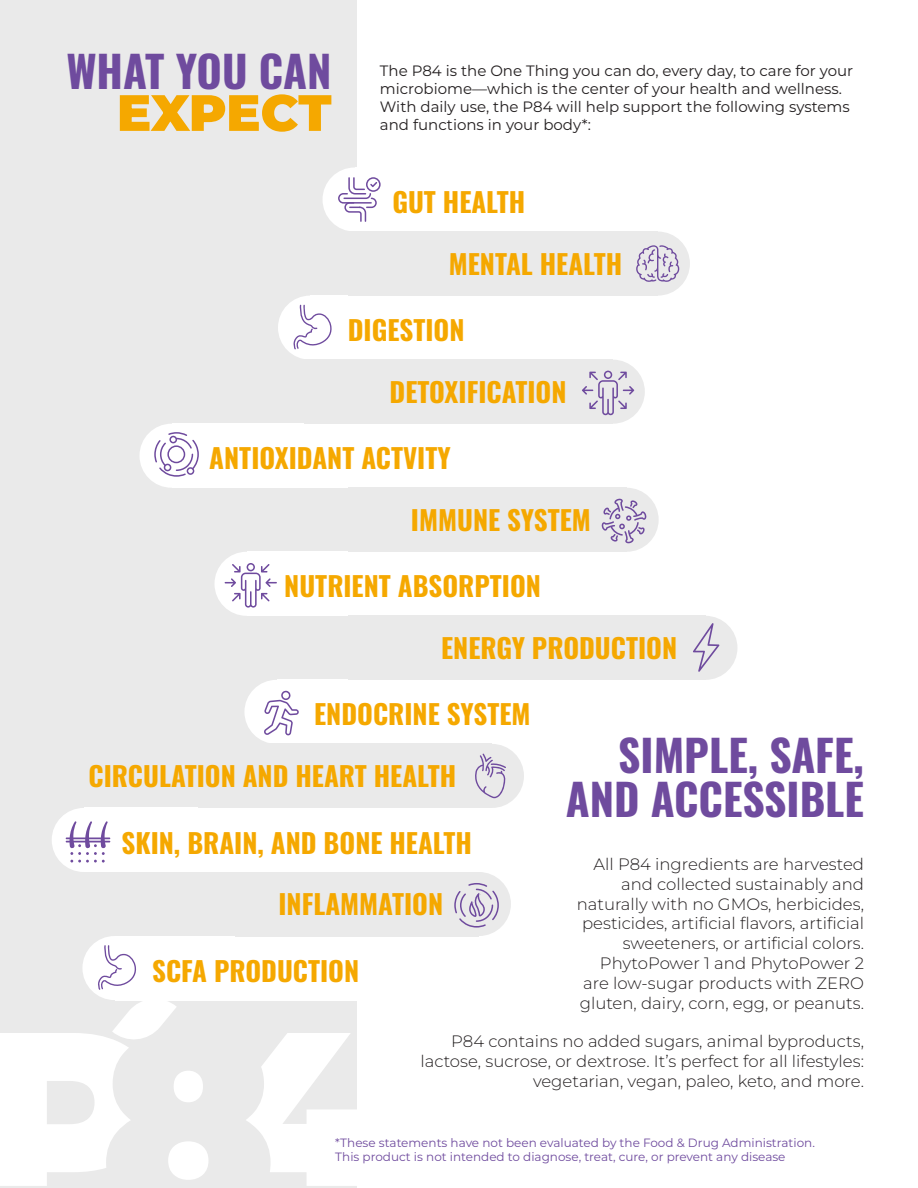
<style>
.page{position:relative;width:918px;height:1188px;background:#fff}
.page>*{position:absolute;margin:0;border:0;box-sizing:border-box;transform-origin:0 0}
.t1{font:100 51px "Montserrat";letter-spacing:-.005em;color:#f5a800}
.t2{font:43.5px/43.5px "Oswald";color:#6f4b9e;text-align:right}
.t3{font:27px "Oswald";color:#f5a800}
.t4{font:100 16.5px/19.8px "Montserrat";color:#231f20;text-align:right}
.t5{font:15px/18px "Montserrat";color:#231f20}
.t6{font:12px/14.4px "Montserrat";color:#6f4b9e}
</style>
<div class="page">
<div style="left:0;top:0;width:357px;height:1188px;background:#eaeaea"></div>
<div style="left:323px;top:168px;width:64px;height:64px;background:#fff;border-radius:50%"></div>
<div style="left:140px;top:424px;width:64px;height:64px;background:#fff;border-radius:50%"></div>
<div style="left:244px;top:680px;width:64px;height:64px;background:#fff;border-radius:50%"></div>
<div style="left:278px;top:296px;width:64px;height:64px;background:#fff;border-radius:50%"></div>
<div style="left:215px;top:552px;width:64px;height:64px;background:#fff;border-radius:50%"></div>
<div style="left:52px;top:808px;width:64px;height:64px;background:#fff;border-radius:50%"></div>
<div style="left:82px;top:936px;width:64px;height:64px;background:#fff;border-radius:50%"></div>
<div style="left:626px;top:232px;width:64px;height:64px;background:#eaeaea;border-radius:50%"></div>
<div style="left:595px;top:488px;width:64px;height:64px;background:#eaeaea;border-radius:50%"></div>
<div style="left:460px;top:744px;width:64px;height:64px;background:#eaeaea;border-radius:50%"></div>
<div style="left:581px;top:360px;width:64px;height:64px;background:#eaeaea;border-radius:50%"></div>
<div style="left:673px;top:616px;width:64px;height:64px;background:#eaeaea;border-radius:50%"></div>
<div style="left:447px;top:872px;width:64px;height:64px;background:#eaeaea;border-radius:50%"></div>
<div style="left:172px;top:424px;width:197px;height:64px;background:#fff"></div>
<div style="left:277px;top:680px;width:90px;height:64px;background:#fff"></div>
<div style="left:310px;top:296px;width:90px;height:64px;background:#fff"></div>
<div style="left:247px;top:552px;width:127px;height:64px;background:#fff"></div>
<div style="left:84px;top:808px;width:308px;height:64px;background:#fff"></div>
<div style="left:115px;top:936px;width:373px;height:64px;background:#fff"></div>
<div style="left:348px;top:232px;width:310px;height:64px;background:#eaeaea"></div>
<div style="left:348px;top:488px;width:278px;height:64px;background:#eaeaea"></div>
<div style="left:198px;top:744px;width:294px;height:64px;background:#eaeaea"></div>
<div style="left:304px;top:360px;width:309px;height:64px;background:#eaeaea"></div>
<div style="left:348px;top:616px;width:357px;height:64px;background:#eaeaea"></div>
<div style="left:235px;top:872px;width:244px;height:64px;background:#eaeaea"></div>
<svg style="left:0;top:996px;width:357px;height:190px"></svg>
<svg style="left:293px;top:305px;width:39px;height:44px"></svg>
<svg style="left:98px;top:945px;width:38px;height:45px"></svg>
<svg style="left:636px;top:245px;width:44px;height:37px"></svg>
<svg style="left:602px;top:499px;width:44px;height:44px"></svg>
<svg style="left:693px;top:623px;width:26px;height:49px"></svg>
<svg style="left:338px;top:177px;width:43px;height:45px"></svg>
<svg style="left:582px;top:371px;width:52px;height:44px"></svg>
<svg style="left:225px;top:563px;width:52px;height:45px"></svg>
<svg style="left:264px;top:691px;width:35px;height:44px"></svg>
<svg style="left:475px;top:754px;width:31px;height:44px"></svg>
<svg style="left:66px;top:821px;width:44px;height:42px"></svg>
<svg style="left:454px;top:883px;width:45px;height:45px"></svg>
<svg style="left:154px;top:432px;width:45px;height:45px"></svg>
<p class="t2" style="left:66px;top:46px;width:267px">WHAT YOU CAN</p>
<p class="t1" style="left:117px;top:79px;width:216px">EXPECT</p>
<p class="t5" style="left:380px;top:61px;width:475px">The P84 is the One Thing you can do, every day, to care for your microbiome—which is the center of your health and wellness.<br>With daily use, the P84 will help support the following systems and functions in your body*:</p>
<p class="t3" style="left:392px;top:178px;width:134px">GUT HEALTH</p>
<p class="t3" style="left:449px;top:240px;width:175px">MENTAL HEALTH</p>
<p class="t3" style="left:348px;top:306px;width:118px">DIGESTION</p>
<p class="t3" style="left:390px;top:368px;width:178px">DETOXIFICATION</p>
<p class="t3" style="left:209px;top:434px;width:243px">ANTIOXIDANT ACTVITY</p>
<p class="t3" style="left:411px;top:496px;width:181px">IMMUNE SYSTEM</p>
<p class="t3" style="left:284px;top:562px;width:258px">NUTRIENT ABSORPTION</p>
<p class="t3" style="left:441px;top:624px;width:238px">ENERGY PRODUCTION</p>
<p class="t3" style="left:314px;top:690px;width:218px">ENDOCRINE SYSTEM</p>
<p class="t3" style="left:89px;top:752px;width:369px">CIRCULATION AND HEART HEALTH</p>
<p class="t2" style="left:566px;top:730px;width:300px">SIMPLE, SAFE,<br>AND ACCESSIBLE</p>
<p class="t3" style="left:122px;top:819px;width:352px">SKIN, BRAIN, AND BONE HEALTH</p>
<p class="t4" style="left:577px;top:854px;width:289px">All P84 ingredients are harvested and collected sustainably and naturally with no GMOs, herbicides, pesticides, artificial flavors, artificial sweeteners, or artificial colors.<br>PhytoPower 1 and PhytoPower 2 are low-sugar products with ZERO gluten, dairy, corn, egg, or peanuts.</p>
<p class="t4" style="left:421px;top:1031px;width:445px">P84 contains no added sugars, animal byproducts, lactose, sucrose, or dextrose. It’s perfect for all lifestyles: vegetarian, vegan, paleo, keto, and more.</p>
<p class="t3" style="left:278px;top:880px;width:166px">INFLAMMATION</p>
<p class="t3" style="left:152px;top:947px;width:209px">SCFA PRODUCTION</p>
<p class="t6" style="left:335px;top:1135px;width:481px">*These statements have not been evaluated by the Food &amp; Drug Administration.<br>This product is not intended to diagnose, treat, cure, or prevent any disease</p>
</div>
